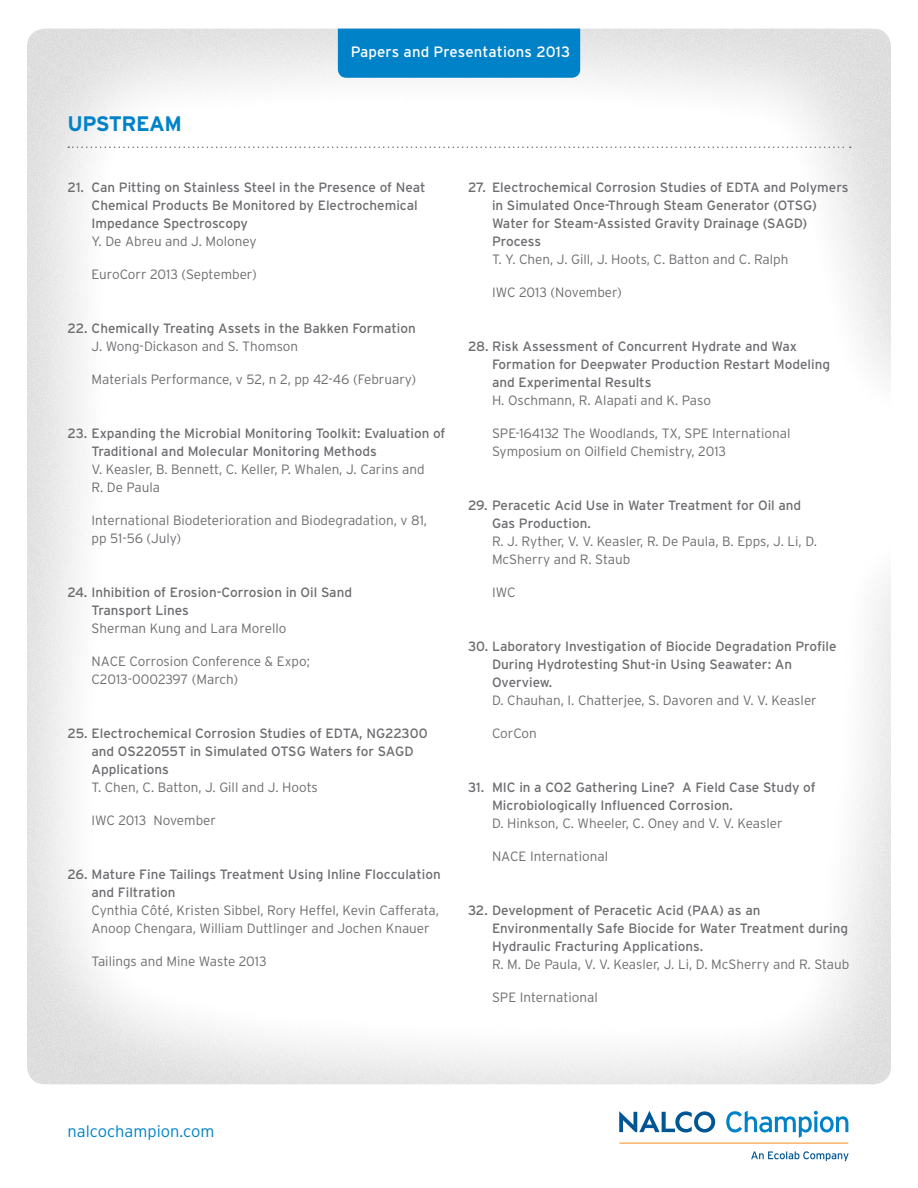
<style>
.page{position:relative;width:918px;height:1188px;background:#fff}
.page>*{position:absolute;margin:0;border:0;box-sizing:border-box;transform-origin:0 0}
.t1{font:700 21px "Interstate";letter-spacing:-.025em;color:#0082c8}
.t2{font:300 16.5px "Interstate";color:#0082c8}
.t3{font:15px "Interstate";letter-spacing:.01em;color:#fff}
.t4{font:13.5px/18px "Interstate";color:#6c6d70}
.t5{font:300 13.5px/18px "Interstate";color:#6c6d70}
</style>
<div class="page">
<img style="left:27px;top:29px;width:864px;height:1055px">
<svg style="left:726px;top:1111px;width:122px;height:27px"></svg>
<svg style="left:619px;top:1111px;width:96px;height:22px"></svg>
<hr style="left:619px;top:1143px;width:229px;height:1px;background:#f4901d">
<svg style="left:751px;top:1151px;width:98px;height:10px"></svg>
<div style="left:338px;top:29px;width:242px;height:49px;background:#0082c8"></div>
<svg style="left:68px;top:147px;width:783px;height:1px"></svg>
<h1 class="t1" style="left:68px;top:111px;width:116px">UPSTREAM</h1>
<p class="t3" style="left:351px;top:43px;width:221px">Papers and Presentations 2013</p>
<p class="t4" style="left:92px;top:178px;width:336px;text-indent:-24px">21. Can Pitting on Stainless Steel in the Presence of Neat<br>Chemical Products Be Monitored by Electrochemical<br>Impedance Spectroscopy</p>
<p class="t5" style="left:92px;top:232px;width:167px">Y. De Abreu and J. Moloney</p>
<p class="t5" style="left:92px;top:265px;width:167px">EuroCorr 2013 (September)</p>
<p class="t4" style="left:68px;top:319px;width:350px">22. Chemically Treating Assets in the Bakken Formation</p>
<p class="t5" style="left:92px;top:337px;width:208px">J. Wong-Dickason and S. Thomson</p>
<p class="t5" style="left:92px;top:370px;width:326px">Materials Performance, v 52, n 2, pp 42-46 (February)</p>
<p class="t4" style="left:92px;top:424px;width:356px;text-indent:-24px">23. Expanding the Microbial Monitoring Toolkit: Evaluation of<br>Traditional and Molecular Monitoring Methods</p>
<p class="t5" style="left:92px;top:460px;width:335px">V. Keasler, B. Bennett, C. Keller, P. Whalen, J. Carins and<br>R. De Paula</p>
<p class="t5" style="left:92px;top:511px;width:337px">International Biodeterioration and Biodegradation, v 81, pp 51-56 (July)</p>
<p class="t4" style="left:92px;top:583px;width:262px;text-indent:-24px">24. Inhibition of Erosion-Corrosion in Oil Sand<br>Transport Lines</p>
<p class="t5" style="left:92px;top:619px;width:196px">Sherman Kung and Lara Morello</p>
<p class="t5" style="left:92px;top:652px;width:220px">NACE Corrosion Conference &amp; Expo;<br>C2013-0002397 (March)</p>
<p class="t4" style="left:92px;top:724px;width:338px;text-indent:-24px">25. Electrochemical Corrosion Studies of EDTA, NG22300 and OS22055T in Simulated OTSG Waters for SAGD<br>Applications</p>
<p class="t5" style="left:92px;top:778px;width:228px">T. Chen, C. Batton, J. Gill and J. Hoots</p>
<p class="t5" style="left:92px;top:811px;width:126px">IWC 2013 November</p>
<p class="t4" style="left:92px;top:865px;width:351px;text-indent:-24px">26. Mature Fine Tailings Treatment Using Inline Flocculation and Filtration</p>
<p class="t5" style="left:92px;top:901px;width:349px">Cynthia Côté, Kristen Sibbel, Rory Heffel, Kevin Cafferata,<br>Anoop Chengara, William Duttlinger and Jochen Knauer</p>
<p class="t5" style="left:92px;top:952px;width:177px">Tailings and Mine Waste 2013</p>
<p class="t4" style="left:492px;top:178px;width:358px;text-indent:-24px">27. Electrochemical Corrosion Studies of EDTA and Polymers in Simulated Once-Through Steam Generator (OTSG)<br>Water for Steam-Assisted Gravity Drainage (SAGD)<br>Process</p>
<p class="t5" style="left:492px;top:250px;width:298px">T. Y. Chen, J. Gill, J. Hoots, C. Batton and C. Ralph</p>
<p class="t5" style="left:492px;top:283px;width:131px">IWC 2013 (November)</p>
<p class="t4" style="left:492px;top:337px;width:340px;text-indent:-24px">28. Risk Assessment of Concurrent Hydrate and Wax<br>Formation for Deepwater Production Restart Modeling and Experimental Results</p>
<p class="t5" style="left:492px;top:391px;width:221px">H. Oschmann, R. Alapati and K. Paso</p>
<p class="t5" style="left:492px;top:424px;width:300px">SPE-164132 The Woodlands, TX, SPE International<br>Symposium on Oilfield Chemistry, 2013</p>
<p class="t4" style="left:492px;top:496px;width:311px;text-indent:-24px">29. Peracetic Acid Use in Water Treatment for Oil and<br>Gas Production.</p>
<p class="t5" style="left:492px;top:532px;width:327px">R. J. Ryther, V. V. Keasler, R. De Paula, B. Epps, J. Li, D.<br>McSherry and R. Staub</p>
<p class="t5" style="left:492px;top:583px;width:25px">IWC</p>
<p class="t4" style="left:492px;top:637px;width:346px;text-indent:-24px">30. Laboratory Investigation of Biocide Degradation Profile<br>During Hydrotesting Shut-in Using Seawater: An<br>Overview.</p>
<p class="t5" style="left:492px;top:691px;width:326px">D. Chauhan, I. Chatterjee, S. Davoren and V. V. Keasler</p>
<p class="t5" style="left:492px;top:724px;width:46px">CorCon</p>
<p class="t4" style="left:492px;top:778px;width:325px;text-indent:-24px">31. MIC in a CO2 Gathering Line? A Field Case Study of<br>Microbiologically Influenced Corrosion.</p>
<p class="t5" style="left:492px;top:814px;width:292px">D. Hinkson, C. Wheeler, C. Oney and V. V. Keasler</p>
<p class="t5" style="left:492px;top:847px;width:118px">NACE International</p>
<p class="t4" style="left:492px;top:901px;width:358px;text-indent:-24px">32. Development of Peracetic Acid (PAA) as an<br>Environmentally Safe Biocide for Water Treatment during<br>Hydraulic Fracturing Applications.</p>
<p class="t5" style="left:492px;top:955px;width:359px">R. M. De Paula, V. V. Keasler, J. Li, D. McSherry and R. Staub</p>
<p class="t5" style="left:492px;top:988px;width:107px">SPE International</p>
<p class="t2" style="left:68px;top:1121px;width:148px">nalcochampion.com</p>
</div>
